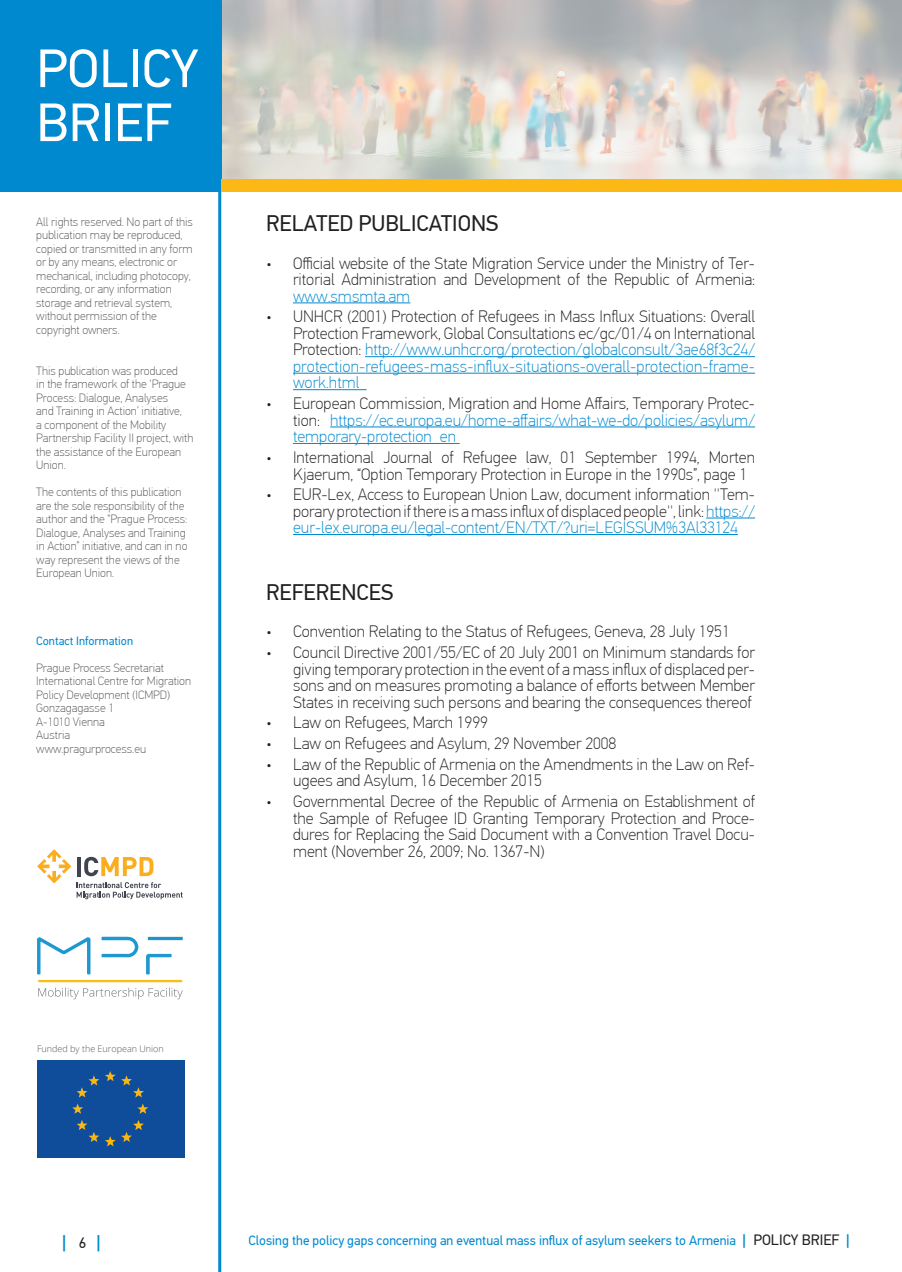
<style>
.page{position:relative;width:902px;height:1272px;background:#fff}
.page>*{position:absolute;margin:0;border:0;box-sizing:border-box;transform-origin:0 0}
.t1{font:54px/54px "PF Din Text Pro";color:#fff}
.Section_names{font:22.5px "PF Din Text Pro";color:#231f20}
.t2{font:500 18px "PF Din Text Pro";color:#0089cf}
.t3{font:100 16.5px/16.5px "PF Din Text Pro";color:#231f20;text-align:justify}
.t4{font:100 16.5px/16.5px "PF Din Text Pro";color:#0089cf;text-align:justify}
.t5{font:13.5px "PF Din Text Pro";color:#0089cf}
.t6{font:100 12px/13.5px "PF Din Text Pro";color:#57585a}
.t7{font:12px "PF Din Text Pro";color:#0089cf}
.t8{font:300 9px "Open Sans";color:#57585a}
.s1{color:#0089cf}
.s2{color:#231f20}
.s3{font-weight:400;font-size:15px;color:#231f20}
.s4{font-weight:500;font-size:15px}
.s5{font-size:15px;color:#231f20}
</style>
<div class="page">
<svg style="left:221px;top:0;width:680px;height:179px;background:#cfcec9"></svg>
<div style="left:0;top:0;width:221px;height:191px;background:#0089cf"></div>
<hr style="left:218px;top:179px;width:3px;height:1092px;background:#0089cf">
<div style="left:221px;top:179px;width:680px;height:12px;background:#fcb814"></div>
<hr style="left:293px;top:302px;width:117px;height:1px;background:#0089cf">
<hr style="left:365px;top:356px;width:390px;height:1px;background:#0089cf">
<hr style="left:293px;top:373px;width:462px;height:1px;background:#0089cf">
<hr style="left:293px;top:389px;width:73px;height:1px;background:#0089cf">
<hr style="left:330px;top:426px;width:425px;height:1px;background:#0089cf">
<hr style="left:293px;top:443px;width:166px;height:1px;background:#0089cf">
<hr style="left:706px;top:517px;width:49px;height:1px;background:#0089cf">
<hr style="left:293px;top:534px;width:444px;height:1px;background:#0089cf">
<div style="left:37px;top:1059px;width:147px;height:98px;background:#0f4d9a"></div>
<svg style="left:77px;top:1075px;width:22px;height:22px"></svg>
<svg style="left:77px;top:1120px;width:22px;height:22px"></svg>
<svg style="left:137px;top:1103px;width:11px;height:10px"></svg>
<svg style="left:72px;top:1103px;width:11px;height:10px"></svg>
<svg style="left:105px;top:1071px;width:39px;height:26px"></svg>
<svg style="left:105px;top:1120px;width:39px;height:26px"></svg>
<svg style="left:37px;top:936px;width:146px;height:63px"></svg>
<hr style="left:77px;top:857px;width:4px;height:19px;background:#40444e">
<svg style="left:84px;top:856px;width:69px;height:20px"></svg>
<svg style="left:77px;top:882px;width:106px;height:17px"></svg>
<svg style="left:37px;top:849px;width:34px;height:34px"></svg>
<h1 class="t1" style="left:36px;top:42px;width:164px">POLICY<br>BRIEF</h1>
<p class="t6" style="left:36px;top:215px;width:158px">All rights reserved. No part of this publication may be reproduced, copied or transmitted in any form or by any means, electronic or mechanical, including photocopy, recording, or any information storage and retrieval system, without permission of the copyright owners.</p>
<p class="t6" style="left:36px;top:364px;width:159px">This publication was produced<br>in the framework of the ‘Prague<br>Process: Dialogue, Analyses<br>and Training in Action’ initiative,<br>a component of the Mobility<br>Partnership Facility II project, with the assistance of the European<br>Union.</p>
<p class="t6" style="left:36px;top:485px;width:153px">The contents of this publication are the sole responsibility of the author and the “Prague Process:<br>Dialogue, Analyses and Training in Action” initiative, and can in no way represent the views of the<br>European Union.</p>
<p class="t7" style="left:36px;top:633px;width:98px">Contact Information</p>
<p class="t6" style="left:36px;top:661px;width:129px">Prague Process Secretariat</p>
<p class="t6" style="left:36px;top:674px;width:156px">International Centre for Migration<br>Policy Development (ICMPD)</p>
<p class="t6" style="left:36px;top:701px;width:79px">Gonzagagasse 1</p>
<p class="t6" style="left:36px;top:715px;width:70px">A-1010 Vienna</p>
<p class="t6" style="left:36px;top:728px;width:35px">Austria</p>
<p class="t6" style="left:36px;top:742px;width:111px">www.pragurprocess.eu</p>
<p class="Section_names" style="left:266px;top:210px;width:234px">RELATED PUBLICATIONS</p>
<p class="t3" style="left:293px;top:255px;width:463px;text-indent:-27px">• Official website of the State Migration Service under the Ministry of Ter&shy;ritorial Administration and Development of the Republic of Armenia: <span class="s1">www.smsmta.am</span></p>
<p class="t3" style="left:293px;top:309px;width:463px;text-indent:-27px">• UNHCR (2001) Protection of Refugees in Mass Influx Situations: Overall Protection Framework, Global Consultations ec/gc/01/4 on International Protection: <span class="s1">http://www.unhcr.org/protection/globalconsult/3ae68f3c24/ protection-refugees-mass-influx-situations-overall-protection-frame&shy;work.html</span></p>
<p class="t4" style="left:293px;top:395px;width:463px;text-indent:-27px"><span class="s2">• European Commission, Migration and Home Affairs, Temporary Protec&shy;tion:</span> https://ec.europa.eu/home-affairs/what-we-do/policies/asylum/ temporary-protection_en</p>
<p class="t3" style="left:293px;top:449px;width:463px;text-indent:-27px">• International Journal of Refugee law, 01 September 1994, Morten<br>Kjaerum, “Option Temporary Protection in Europe in the 1990s”, page 1</p>
<p class="t3" style="left:293px;top:486px;width:463px;text-indent:-27px">• EUR-Lex, Access to European Union Law, document information ''Tem&shy;porary protection if there is a mass influx of displaced people'', link: <span class="s1">https:// eur-lex.europa.eu/legal-content/EN/TXT/?uri=LEGISSUM%3Al33124</span></p>
<p class="Section_names" style="left:266px;top:579px;width:129px">REFERENCES</p>
<p class="t3" style="left:266px;top:623px;width:465px">• Convention Relating to the Status of Refugees, Geneva, 28 July 1951</p>
<p class="t3" style="left:293px;top:644px;width:463px;text-indent:-27px">• Council Directive 2001/55/EC of 20 July 2001 on Minimum standards for giving temporary protection in the event of a mass influx of displaced per&shy;sons and on measures promoting a balance of efforts between Member States in receiving such persons and bearing the consequences thereof</p>
<p class="t3" style="left:266px;top:714px;width:223px">• Law on Refugees, March 1999</p>
<p class="t3" style="left:266px;top:735px;width:352px">• Law on Refugees and Asylum, 29 November 2008</p>
<p class="t3" style="left:293px;top:756px;width:463px;text-indent:-27px">• Law of the Republic of Armenia on the Amendments in the Law on Ref&shy;ugees and Asylum, 16 December 2015</p>
<p class="t3" style="left:293px;top:793px;width:463px;text-indent:-27px">• Governmental Decree of the Republic of Armenia on Establishment of the Sample of Refugee ID Granting Temporary Protection and Proce&shy;dures for Replacing the Said Document with a Convention Travel Docu&shy;ment (November 26, 2009; No. 1367-N)</p>
<p class="t8" style="left:37px;top:1042px;width:128px">Funded by the European Union</p>
<p class="t2" style="left:62px;top:1230px;width:40px">| <span class="s3">6</span> |</p>
<p class="t5" style="left:248px;top:1232px;width:602px">Closing the policy gaps concerning an eventual mass influx of asylum seekers to Armenia <span class="s4">|</span> <span class="s5">POLICY BRIEF</span> <span class="s4">|</span></p>
</div>
